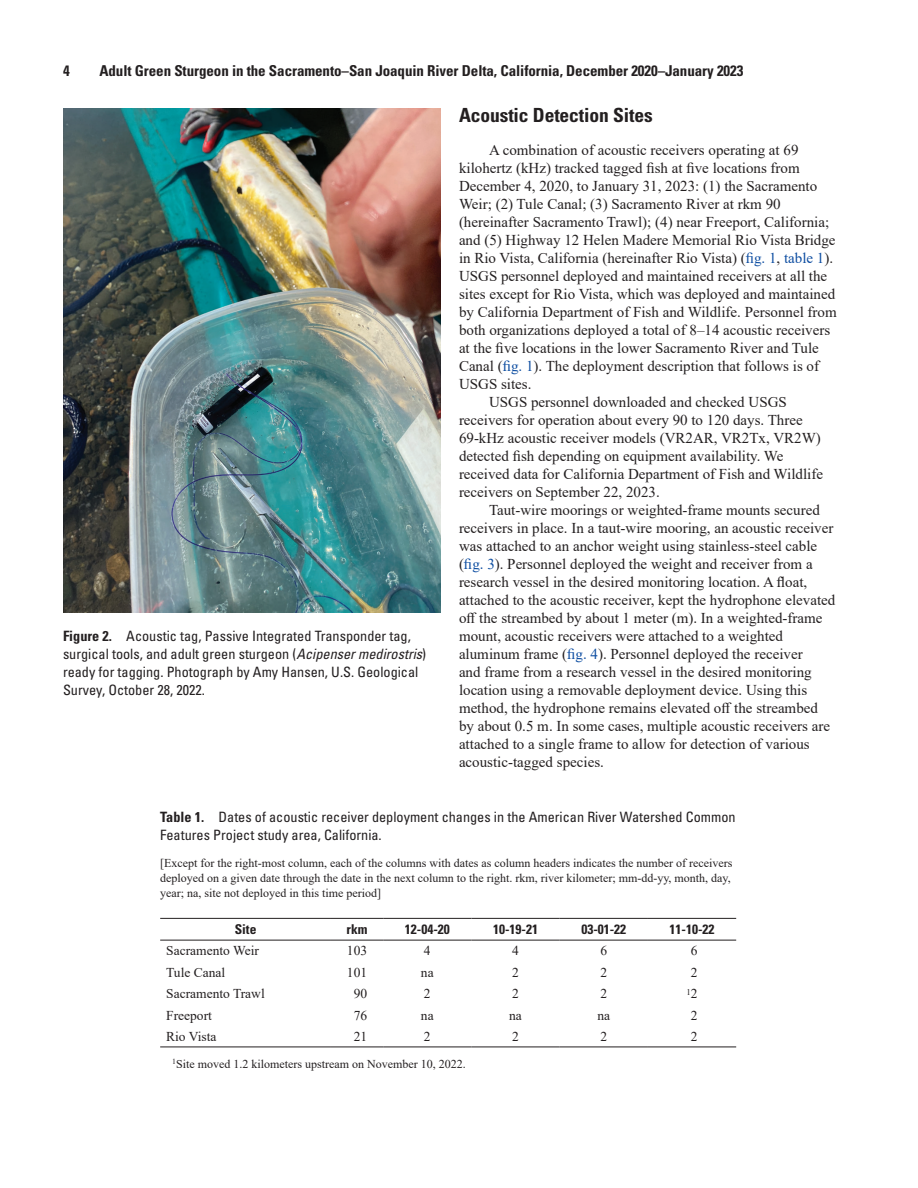
<style>
.page{position:relative;width:918px;height:1188px;background:#fff}
.page>*{position:absolute;margin:0;border:0;box-sizing:border-box;transform-origin:0 0}
.Heading_2{font:700 condensed 19.5px "Univers";letter-spacing:-.005em;color:#231f20}
.Body_Text{font:15px/18px "Times New Roman";color:#231f20}
.t1{font:700 condensed 15px "Univers";letter-spacing:-.005em;color:#231f20}
.FigureCaption{font:condensed 14.25px/18px "Univers";color:#231f20}
.TableTitle{font:condensed 14.25px/18px "Univers";color:#231f20}
.TableCellBody{font:13.5px "Times New Roman";color:#231f20}
.TableCellHeading{font:700 condensed 13.5px "Univers";color:#231f20}
.TableCellDecAlign{font:13.5px "Times New Roman";color:#231f20}
.TableHeadnote{font:12px/15px "Times New Roman";color:#231f20}
.TableFootnote{font:12px "Times New Roman";color:#231f20}
.TableCellDecAlign-2{font:8.7px "Times New Roman";color:#231f20}
.s1{color:#0d4da1}
.s2{font-weight:700}
.s3{font-style:italic}
.s4{font-size:13.5px}
</style>
<div class="page">
<img style="left:63px;top:108px;width:378px;height:504px">
<hr style="left:648px;top:1047px;width:88px;height:1px;background:#231f20">
<hr style="left:560px;top:1047px;width:88px;height:1px;background:#231f20">
<hr style="left:471px;top:1047px;width:89px;height:1px;background:#231f20">
<hr style="left:383px;top:1047px;width:88px;height:1px;background:#231f20">
<hr style="left:331px;top:1047px;width:52px;height:1px;background:#231f20">
<hr style="left:160px;top:1047px;width:171px;height:1px;background:#231f20">
<hr style="left:648px;top:918px;width:88px;height:1px;background:#231f20">
<hr style="left:648px;top:940px;width:88px;height:1px;background:#231f20">
<hr style="left:560px;top:918px;width:88px;height:1px;background:#231f20">
<hr style="left:560px;top:940px;width:88px;height:1px;background:#231f20">
<hr style="left:471px;top:918px;width:89px;height:1px;background:#231f20">
<hr style="left:471px;top:940px;width:89px;height:1px;background:#231f20">
<hr style="left:383px;top:918px;width:88px;height:1px;background:#231f20">
<hr style="left:383px;top:940px;width:88px;height:1px;background:#231f20">
<hr style="left:331px;top:918px;width:52px;height:1px;background:#231f20">
<hr style="left:331px;top:940px;width:52px;height:1px;background:#231f20">
<hr style="left:160px;top:918px;width:171px;height:1px;background:#231f20">
<hr style="left:160px;top:940px;width:171px;height:1px;background:#231f20">
<p class="t1" style="left:63px;top:62px;width:8px">4</p>
<p class="t1" style="left:99px;top:62px;width:646px">Adult Green Sturgeon in the Sacramento–San Joaquin River Delta, California, December 2020–January 2023</p>
<h2 class="Heading_2" style="left:459px;top:103px;width:195px">Acoustic Detection Sites</h2>
<p class="Body_Text" style="left:459px;top:141px;width:379px;text-indent:30px">A combination of acoustic receivers operating at 69 kilohertz (kHz) tracked tagged fish at five locations from December 4, 2020, to January 31, 2023: (1) the Sacramento Weir; (2) Tule Canal; (3) Sacramento River at rkm 90 (hereinafter Sacramento Trawl); (4) near Freeport, California; and (5) Highway 12 Helen Madere Memorial Rio Vista Bridge in Rio Vista, California (hereinafter Rio Vista) (<span class="s1">fig. 1</span>, <span class="s1">table 1</span>).<br>USGS personnel deployed and maintained receivers at all the sites except for Rio Vista, which was deployed and maintained by California Department of Fish and Wildlife. Personnel from both organizations deployed a total of 8–14 acoustic receivers at the five locations in the lower Sacramento River and Tule Canal (<span class="s1">fig. 1</span>). The deployment description that follows is of USGS sites.</p>
<p class="Body_Text" style="left:459px;top:393px;width:366px;text-indent:30px">USGS personnel downloaded and checked USGS receivers for operation about every 90 to 120 days. Three 69-kHz acoustic receiver models (VR2AR, VR2Tx, VR2W) detected fish depending on equipment availability. We received data for California Department of Fish and Wildlife receivers on September 22, 2023.</p>
<p class="Body_Text" style="left:459px;top:501px;width:378px;text-indent:30px">Taut-wire moorings or weighted-frame mounts secured receivers in place. In a taut-wire mooring, an acoustic receiver was attached to an anchor weight using stainless-steel cable (<span class="s1">fig. 3</span>). Personnel deployed the weight and receiver from a research vessel in the desired monitoring location. A float, attached to the acoustic receiver, kept the hydrophone elevated off the streambed by about 1 meter (m). In a weighted-frame mount, acoustic receivers were attached to a weighted aluminum frame (<span class="s1">fig. 4</span>). Personnel deployed the receiver<br>and frame from a research vessel in the desired monitoring location using a removable deployment device. Using this method, the hydrophone remains elevated off the streambed by about 0.5 m. In some cases, multiple acoustic receivers are attached to a single frame to allow for detection of various acoustic-tagged species.</p>
<p class="FigureCaption" style="left:63px;top:626px;width:365px"><span class="s2">Figure 2.</span> Acoustic tag, Passive Integrated Transponder tag, surgical tools, and adult green sturgeon (<span class="s3">Acipenser medirostris</span>) ready for tagging. Photograph by Amy Hansen, U.S. Geological Survey, October 28, 2022.</p>
<p class="TableTitle" style="left:160px;top:808px;width:577px"><span class="s2">Table 1.</span> Dates of acoustic receiver deployment changes in the American River Watershed Common<br>Features Project study area, California.</p>
<p class="TableHeadnote" style="left:160px;top:855px;width:574px">[Except for the right-most column, each of the columns with dates as column headers indicates the number of receivers deployed on a given date through the date in the next column to the right. rkm, river kilometer; mm-dd-yy, month, day, year; na, site not deployed in this time period]</p>
<p class="TableCellHeading" style="left:235px;top:921px;width:23px">Site</p>
<p class="TableCellHeading" style="left:347px;top:921px;width:22px">rkm</p>
<p class="TableCellHeading" style="left:405px;top:921px;width:46px">12-04-20</p>
<p class="TableCellHeading" style="left:493px;top:921px;width:46px">10-19-21</p>
<p class="TableCellHeading" style="left:581px;top:921px;width:46px">03-01-22</p>
<p class="TableCellHeading" style="left:670px;top:921px;width:46px">11-10-22</p>
<p class="TableCellBody" style="left:166px;top:941px;width:94px">Sacramento Weir</p>
<p class="TableCellDecAlign" style="left:347px;top:941px;width:22px">103</p>
<p class="TableCellDecAlign" style="left:424px;top:941px;width:8px">4</p>
<p class="TableCellDecAlign" style="left:512px;top:941px;width:8px">4</p>
<p class="TableCellDecAlign" style="left:600px;top:941px;width:8px">6</p>
<p class="TableCellDecAlign" style="left:691px;top:941px;width:8px">6</p>
<p class="TableCellBody" style="left:166px;top:963px;width:61px">Tule Canal</p>
<p class="TableCellDecAlign" style="left:347px;top:963px;width:22px">101</p>
<p class="TableCellBody" style="left:421px;top:963px;width:14px">na</p>
<p class="TableCellDecAlign" style="left:512px;top:963px;width:8px">2</p>
<p class="TableCellDecAlign" style="left:600px;top:963px;width:8px">2</p>
<p class="TableCellDecAlign" style="left:691px;top:963px;width:8px">2</p>
<p class="TableCellBody" style="left:166px;top:984px;width:100px">Sacramento Trawl</p>
<p class="TableCellDecAlign" style="left:354px;top:984px;width:15px">90</p>
<p class="TableCellDecAlign" style="left:424px;top:984px;width:8px">2</p>
<p class="TableCellDecAlign" style="left:512px;top:984px;width:8px">2</p>
<p class="TableCellDecAlign" style="left:600px;top:984px;width:8px">2</p>
<p class="TableCellDecAlign-2" style="left:687px;top:986px;width:13px">1<span class="s4">2</span></p>
<p class="TableCellBody" style="left:166px;top:1006px;width:47px">Freeport</p>
<p class="TableCellDecAlign" style="left:354px;top:1006px;width:15px">76</p>
<p class="TableCellBody" style="left:421px;top:1006px;width:14px">na</p>
<p class="TableCellBody" style="left:509px;top:1006px;width:14px">na</p>
<p class="TableCellBody" style="left:597px;top:1006px;width:14px">na</p>
<p class="TableCellDecAlign" style="left:691px;top:1006px;width:8px">2</p>
<p class="TableCellBody" style="left:166px;top:1027px;width:52px">Rio Vista</p>
<p class="TableCellDecAlign" style="left:354px;top:1027px;width:15px">21</p>
<p class="TableCellDecAlign" style="left:424px;top:1027px;width:8px">2</p>
<p class="TableCellDecAlign" style="left:512px;top:1027px;width:8px">2</p>
<p class="TableCellDecAlign" style="left:600px;top:1027px;width:8px">2</p>
<p class="TableCellDecAlign" style="left:691px;top:1027px;width:8px">2</p>
<p class="TableFootnote" style="left:172px;top:1055px;width:295px"><sup>1</sup>Site moved 1.2 kilometers upstream on November 10, 2022.</p>
</div>
